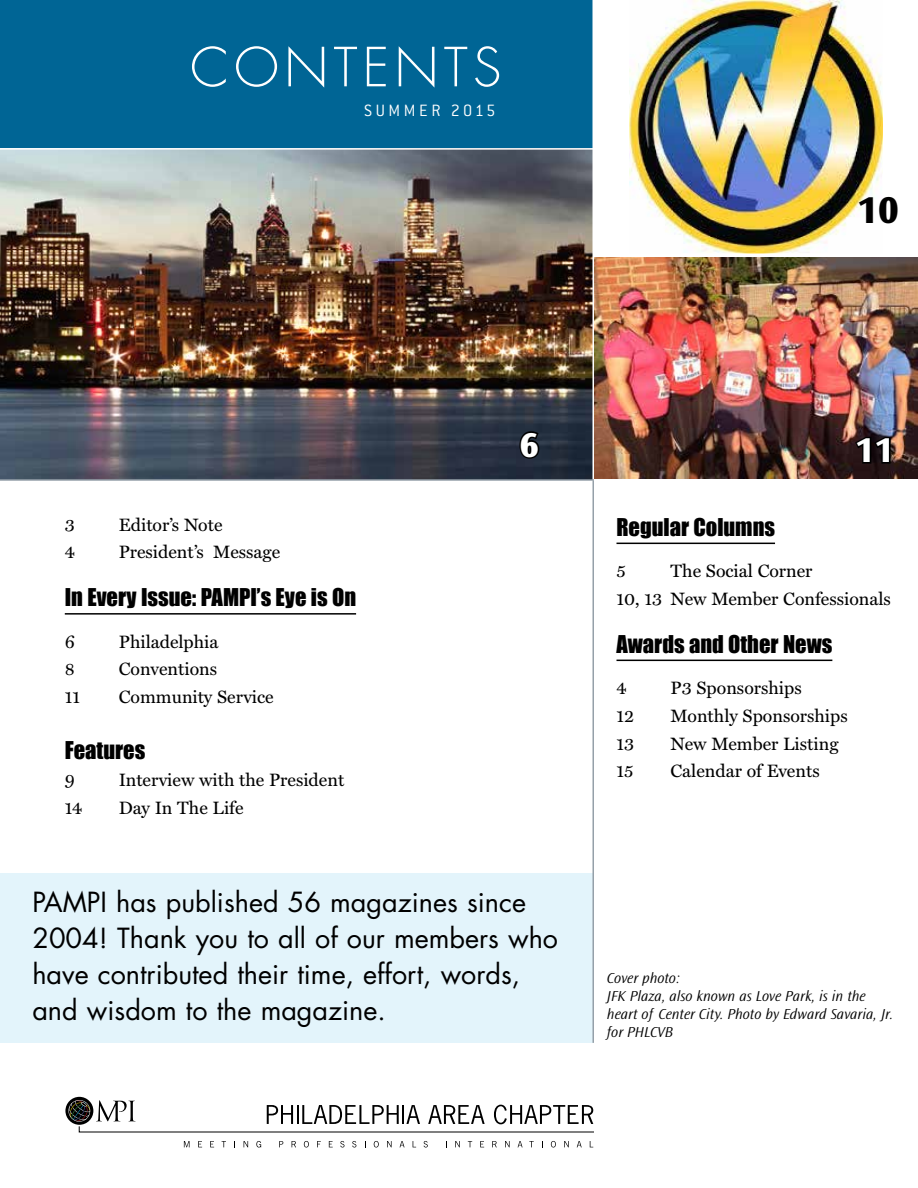
<style>
.page{position:relative;width:918px;height:1188px;background:#fff}
.page>*{position:absolute;margin:0;border:0;box-sizing:border-box;transform-origin:0 0}
.t1{font:300 52.5px "Futura";letter-spacing:.1em;color:#fff}
.t2{font:800 39px "Ocean Sans";color:#000}
.t3{font:800 36px "Ocean Sans";color:#fff}
.t4{font:27px/36px "Futura";color:#000}
.t5{font:22.5px "Impact";color:#000}
.t6{font:18px/27.8px "Miller Text";color:#000}
.t7{font:300 18px "Conduit ITC";letter-spacing:.185em;color:#fff}
.t8{font:italic 300 15px/18px "Ocean Sans";color:#000}
</style>
<div class="page">
<div style="left:0;top:874px;width:592px;height:169px;background:#e3f4fb"></div>
<img style="left:594px;top:257px;width:324px;height:222px">
<img style="left:629px;top:0;width:254px;height:254px">
<hr style="left:592px;top:427px;width:2px;height:616px;background:#95a0a9">
<hr style="left:65px;top:613px;width:291px;height:2px;background:#000">
<div style="left:0;top:0;width:594px;height:148px;background:#006595"></div>
<hr style="left:616px;top:543px;width:159px;height:1px;background:#000">
<hr style="left:616px;top:660px;width:216px;height:1px;background:#000">
<svg style="left:853px;top:434px;width:39px;height:31px"></svg>
<svg style="left:65px;top:1097px;width:28px;height:28px"></svg>
<svg style="left:184px;top:1141px;width:6px;height:6px"></svg>
<svg style="left:198px;top:1141px;width:4px;height:6px"></svg>
<svg style="left:210px;top:1141px;width:4px;height:6px"></svg>
<svg style="left:222px;top:1141px;width:4px;height:6px"></svg>
<svg style="left:244px;top:1141px;width:4px;height:6px"></svg>
<svg style="left:256px;top:1141px;width:5px;height:6px"></svg>
<svg style="left:279px;top:1141px;width:4px;height:6px"></svg>
<svg style="left:292px;top:1141px;width:4px;height:6px"></svg>
<svg style="left:304px;top:1141px;width:5px;height:6px"></svg>
<svg style="left:317px;top:1141px;width:4px;height:6px"></svg>
<svg style="left:329px;top:1141px;width:4px;height:6px"></svg>
<svg style="left:340px;top:1141px;width:4px;height:7px"></svg>
<svg style="left:352px;top:1141px;width:4px;height:7px"></svg>
<svg style="left:374px;top:1141px;width:5px;height:6px"></svg>
<svg style="left:387px;top:1141px;width:5px;height:6px"></svg>
<svg style="left:400px;top:1141px;width:5px;height:6px"></svg>
<svg style="left:424px;top:1141px;width:4px;height:7px"></svg>
<svg style="left:455px;top:1141px;width:5px;height:6px"></svg>
<svg style="left:468px;top:1141px;width:4px;height:6px"></svg>
<svg style="left:480px;top:1141px;width:4px;height:6px"></svg>
<svg style="left:492px;top:1141px;width:5px;height:6px"></svg>
<svg style="left:505px;top:1141px;width:5px;height:6px"></svg>
<svg style="left:518px;top:1141px;width:5px;height:6px"></svg>
<svg style="left:551px;top:1141px;width:5px;height:6px"></svg>
<svg style="left:564px;top:1141px;width:5px;height:6px"></svg>
<svg style="left:577px;top:1141px;width:5px;height:6px"></svg>
<svg style="left:68px;top:1100px;width:526px;height:32px"></svg>
<img style="left:0;top:150px;width:592px;height:329px">
<hr style="left:592px;top:0;width:2px;height:481px;background:#fff">
<svg style="left:518px;top:430px;width:23px;height:30px"></svg>
<hr style="left:0;top:479px;width:594px;height:2px;background:#95a0a9">
<h1 class="t1" style="left:190px;top:34px;width:313px">CONTENTS</h1>
<p class="t7" style="left:364px;top:100px;width:133px">summ er 2015</p>
<h2 class="t2" style="left:858px;top:188px;width:43px">10</h2>
<p class="t6" style="left:65px;top:511px;width:12px">3</p>
<p class="t6" style="left:119px;top:511px;width:105px">Editor’s Note</p>
<p class="t6" style="left:65px;top:539px;width:12px">4</p>
<p class="t6" style="left:119px;top:539px;width:163px">President’s Message</p>
<p class="t5" style="left:65px;top:584px;width:293px">In Every Issue: PAMPI’s Eye is On</p>
<p class="t6" style="left:65px;top:628px;width:12px">6</p>
<p class="t6" style="left:119px;top:628px;width:101px">Philadelphia</p>
<p class="t6" style="left:65px;top:656px;width:12px">8</p>
<p class="t6" style="left:119px;top:656px;width:100px">Conventions</p>
<p class="t6" style="left:65px;top:684px;width:17px">11</p>
<p class="t6" style="left:119px;top:684px;width:156px">Community Service</p>
<p class="t5" style="left:65px;top:736px;width:82px">Features</p>
<p class="t6" style="left:65px;top:767px;width:12px">9</p>
<p class="t6" style="left:119px;top:767px;width:227px">Interview with the President</p>
<p class="t6" style="left:65px;top:795px;width:19px">14</p>
<p class="t6" style="left:119px;top:795px;width:126px">Day In The Life</p>
<h3 class="t3" style="left:519px;top:425px;width:21px">6</h3>
<h3 class="t3" style="left:856px;top:430px;width:40px">11</h3>
<p class="t5" style="left:616px;top:513px;width:160px">Regular Columns</p>
<p class="t6" style="left:616px;top:557px;width:11px">5</p>
<p class="t6" style="left:616px;top:557px;width:276px;text-indent:54px">The Social Corner<br>10, 13 New Member Confessionals</p>
<p class="t5" style="left:616px;top:630px;width:217px">Awards and Other News</p>
<p class="t6" style="left:616px;top:674px;width:12px">4</p>
<p class="t6" style="left:670px;top:674px;width:133px">P3 Sponsorships</p>
<p class="t6" style="left:616px;top:702px;width:19px">12</p>
<p class="t6" style="left:670px;top:702px;width:179px">Monthly Sponsorships</p>
<p class="t6" style="left:616px;top:730px;width:19px">13</p>
<p class="t6" style="left:670px;top:730px;width:170px">New Member Listing</p>
<p class="t6" style="left:616px;top:758px;width:19px">15</p>
<p class="t6" style="left:670px;top:758px;width:151px">Calendar of Events</p>
<h3 class="t4" style="left:32px;top:884px;width:527px">PAMPI has published 56 magazines since 2004! Thank you to all of our members who have contributed their time, effort, words, and wisdom to the magazine.</h3>
<p class="t8" style="left:607px;top:970px;width:288px">Cover photo:<br>JFK Plaza, also known as Love Park, is in the heart of Center City. Photo by Edward Savaria, Jr. for PHLCVB</p>
</div>
